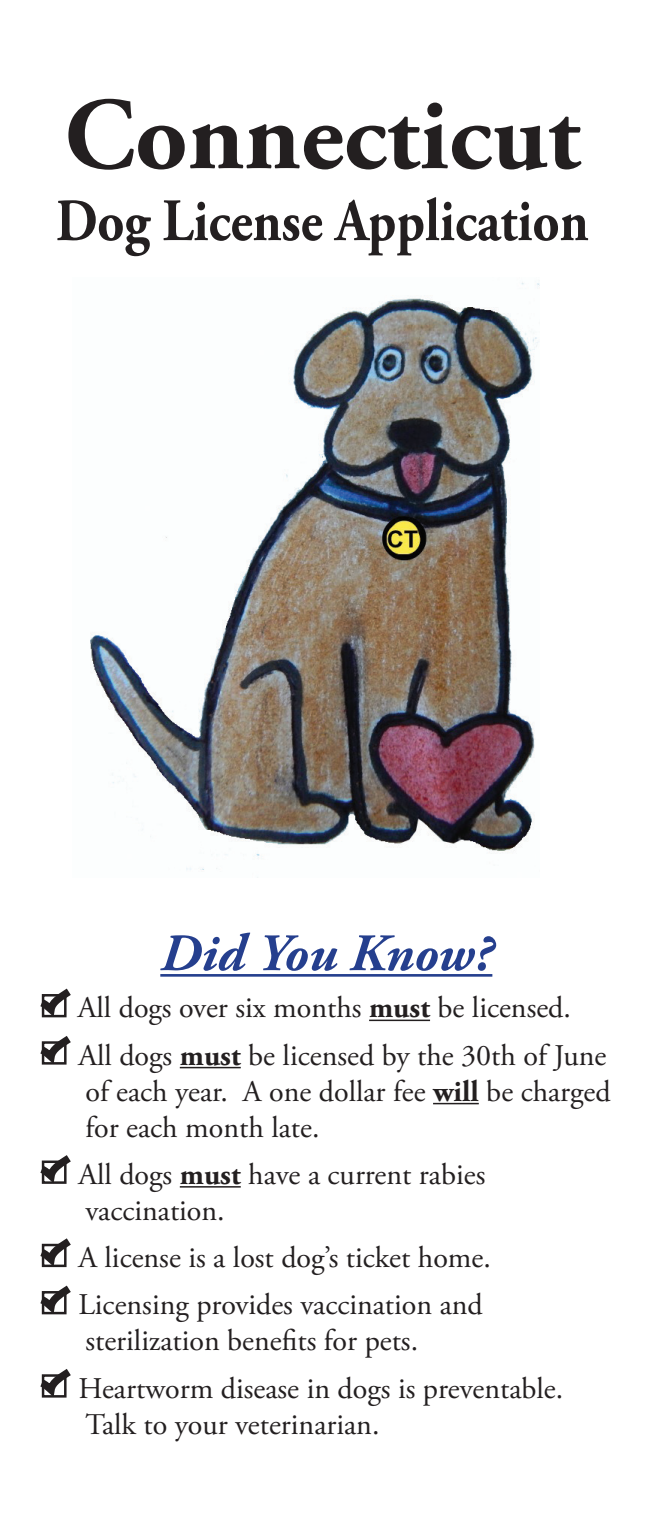
<style>
.page{position:relative;width:659px;height:1530px;background:#fff}
.page>*{position:absolute;margin:0;border:0;box-sizing:border-box;transform-origin:0 0}
.t1{font:700 102.5px "Adobe Garamond Pro";color:#231f20}
.t2{font:700 60px "Adobe Garamond Pro";color:#231f20;scale:.88 1}
.t3{font:italic 700 52.5px "Adobe Garamond Pro";color:#253f8e}
.t4{font:30px/47.2px "Adobe Garamond Pro";color:#231f20}
.s1{font-weight:700}
</style>
<div class="page">
<hr style="left:160px;top:974px;width:332px;height:3px;background:#253f8e">
<hr style="left:369px;top:1020px;width:61px;height:1px;background:#231f20">
<hr style="left:180px;top:1067px;width:61px;height:1px;background:#231f20">
<hr style="left:433px;top:1103px;width:46px;height:1px;background:#231f20">
<hr style="left:180px;top:1186px;width:61px;height:2px;background:#231f20">
<svg style="left:40px;top:988px;width:31px;height:77px"></svg>
<svg style="left:40px;top:1155px;width:31px;height:29px"></svg>
<svg style="left:40px;top:1238px;width:31px;height:77px"></svg>
<svg style="left:40px;top:1369px;width:31px;height:29px"></svg>
<img style="left:90px;top:282px;width:449px;height:596px">
<h1 class="t1" style="left:64px;top:76px;width:517px">Connecticut</h1>
<h2 class="t2" style="left:56px;top:186px;width:607px">Dog License Application</h2>
<h3 class="t3" style="left:160px;top:923px;width:333px">Did You Know?</h3>
<p class="t4" style="left:78px;top:985px;width:530px">All dogs over six months <span class="s1">must</span> be licensed.<br>All dogs <span class="s1">must</span> be licensed by the 30th of June</p>
<p class="t4" style="left:86px;top:1074px;width:527px;line-height:36px">of each year. A one dollar fee <span class="s1">will</span> be charged for each month late.</p>
<p class="t4" style="left:78px;top:1157px;width:408px;line-height:36px">All dogs <span class="s1">must</span> have a current rabies vaccination.</p>
<p class="t4" style="left:78px;top:1235px;width:414px">A license is a lost dog’s ticket home.<br>Licensing provides vaccination and</p>
<p class="t4" style="left:78px;top:1318px;width:486px">sterilization benefits for pets.<br>Heartworm disease in dogs is preventable.</p>
<p class="t4" style="left:86px;top:1402px;width:295px">Talk to your veterinarian.</p>
</div>
